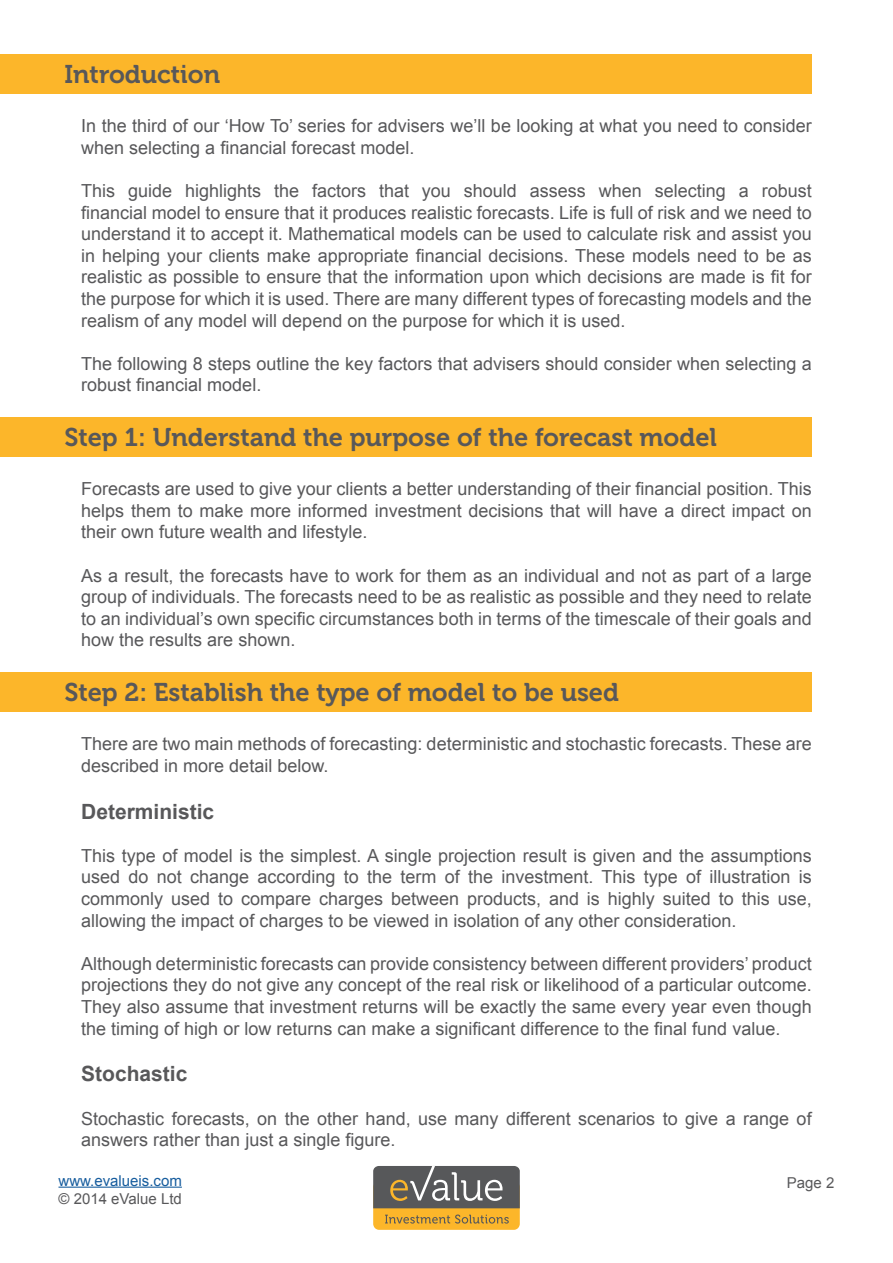
<style>
.page{position:relative;width:893px;height:1263px;background:#fff}
.page>*{position:absolute;margin:0;border:0;box-sizing:border-box;transform-origin:0 0}
.t1{font:25.5px "Museo 700";color:#58585a}
.t2{font:700 21px "Arial";color:#58585a}
.t3{font:18px/21.6px "Arial";color:#58585a;text-align:justify}
.t4{font:15px "Arial";color:#58585a}
.t5{font:15px "Arial";color:#175d9e}
</style>
<div class="page">
<div style="left:373px;top:1181px;width:147px;height:49px;background:#fcb62a;border-radius:6px"></div>
<svg style="left:385px;top:1214px;width:124px;height:9px"></svg>
<svg style="left:373px;top:1166px;width:147px;height:42px;background:#6e6d6b"></svg>
<hr style="left:58px;top:1186px;width:124px;height:2px;background:#175d9e">
<div style="left:0;top:54px;width:812px;height:40px;background:#fcb62a"></div>
<div style="left:0;top:417px;width:812px;height:40px;background:#fcb62a"></div>
<div style="left:0;top:672px;width:812px;height:39px;background:#fcb62a"></div>
<p class="t1" style="left:64px;top:60px;width:157px">Introduction</p>
<p class="t3" style="left:81px;top:115px;width:732px">In the third of our ‘How To’ series for advisers we’ll be looking at what you need to consider when selecting a financial forecast model.</p>
<p class="t3" style="left:81px;top:180px;width:732px">This guide highlights the factors that you should assess when selecting a robust financial model to ensure that it produces realistic forecasts. Life is full of risk and we need to understand it to accept it. Mathematical models can be used to calculate risk and assist you in helping your clients make appropriate financial decisions. These models need to be as realistic as possible to ensure that the information upon which decisions are made is fit for the purpose for which it is used. There are many different types of forecasting models and the realism of any model will depend on the purpose for which it is used.</p>
<p class="t3" style="left:81px;top:353px;width:732px">The following 8 steps outline the key factors that advisers should consider when selecting a robust financial model.</p>
<p class="t1" style="left:64px;top:423px;width:654px">Step 1: Understand the purpose of the forecast model</p>
<p class="t3" style="left:81px;top:478px;width:732px">Forecasts are used to give your clients a better understanding of their financial position. This helps them to make more informed investment decisions that will have a direct impact on their own future wealth and lifestyle.</p>
<p class="t3" style="left:81px;top:565px;width:732px">As a result, the forecasts have to work for them as an individual and not as part of a large group of individuals. The forecasts need to be as realistic as possible and they need to relate to an individual’s own specific circumstances both in terms of the timescale of their goals and how the results are shown.</p>
<p class="t1" style="left:64px;top:678px;width:556px">Step 2: Establish the type of model to be used</p>
<p class="t3" style="left:81px;top:733px;width:732px">There are two main methods of forecasting: deterministic and stochastic forecasts. These are described in more detail below.</p>
<p class="t2" style="left:81px;top:797px;width:135px">Deterministic</p>
<p class="t3" style="left:81px;top:845px;width:732px">This type of model is the simplest. A single projection result is given and the assumptions used do not change according to the term of the investment. This type of illustration is commonly used to compare charges between products, and is highly suited to this use, allowing the impact of charges to be viewed in isolation of any other consideration.</p>
<p class="t3" style="left:81px;top:953px;width:732px">Although deterministic forecasts can provide consistency between different providers’ product projections they do not give any concept of the real risk or likelihood of a particular outcome.<br>They also assume that investment returns will be exactly the same every year even though the timing of high or low returns can make a significant difference to the final fund value.</p>
<p class="t2" style="left:81px;top:1060px;width:108px">Stochastic</p>
<p class="t3" style="left:81px;top:1107px;width:732px">Stochastic forecasts, on the other hand, use many different scenarios to give a range of answers rather than just a single figure.</p>
<p class="t5" style="left:58px;top:1170px;width:125px">www.evalueis.com</p>
<p class="t4" style="left:787px;top:1173px;width:49px">Page 2</p>
<p class="t4" style="left:58px;top:1188px;width:125px">© 2014 eValue Ltd</p>
</div>
